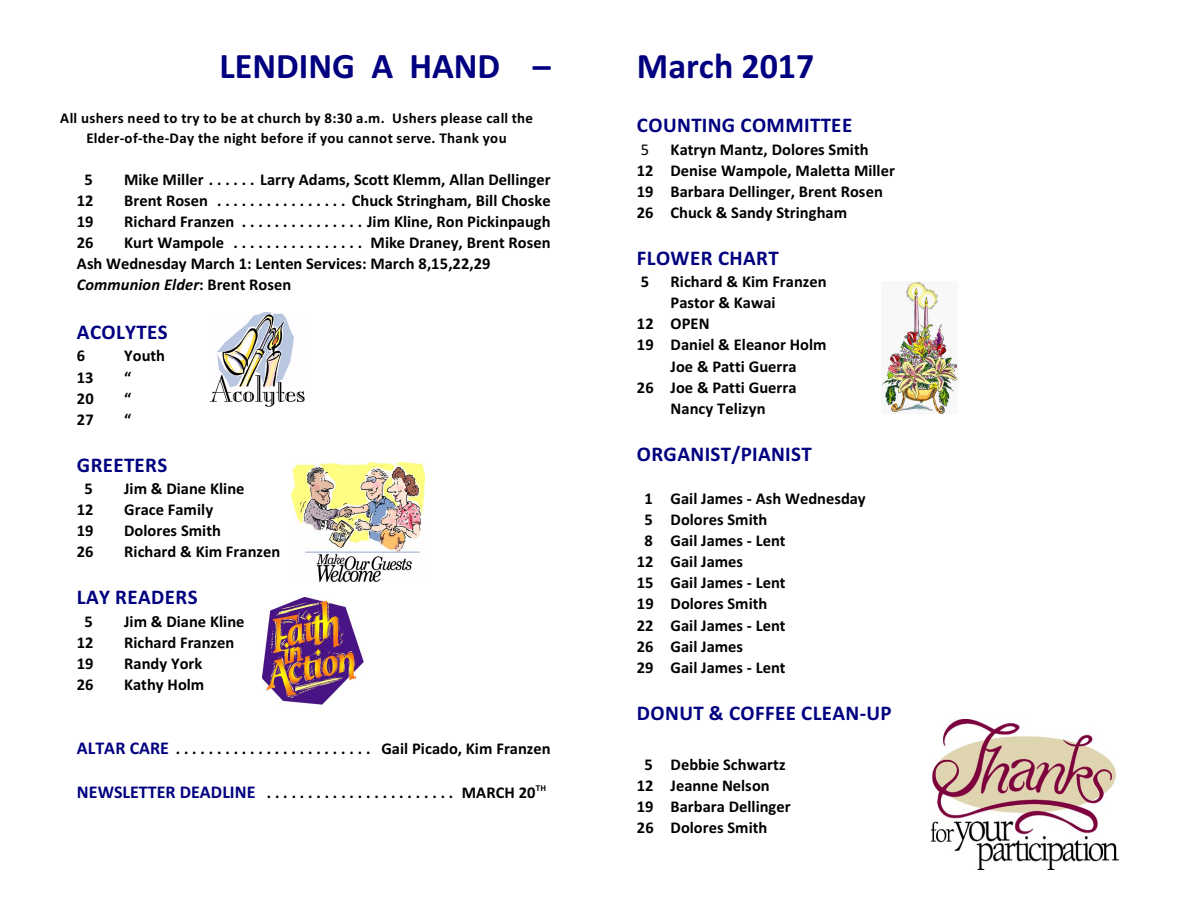
<style>
.page{position:relative;width:1188px;height:918px;background:#fff}
.page>*{position:absolute;margin:0;border:0;box-sizing:border-box;transform-origin:0 0}
.t1{font:700 36px "Calibri";color:#000080}
.t2{font:700 21px "Calibri";letter-spacing:.015em;color:#000080}
.t3{font:700 16.5px/21px "Calibri";color:#000}
.t4{font:16.5px "Calibri";color:#000}
.t5{font:700 15px/19.8px "Calibri";letter-spacing:.03em;color:#000;text-align:center}
.s1{font-style:italic}
.s2{font-size:18px;color:#000080}
</style>
<div class="page">
<img style="left:211px;top:312px;width:94px;height:94px">
<img style="left:291px;top:462px;width:134px;height:120px">
<img style="left:262px;top:598px;width:101px;height:107px">
<img style="left:881px;top:282px;width:76px;height:131px">
<img style="left:931px;top:720px;width:188px;height:150px">
<h1 class="t1" style="left:220px;top:51px;width:333px">LENDING A HAND –</h1>
<p class="t5" style="left:60px;top:110px;width:474px">All ushers need to try to be at church by 8:30 a.m. Ushers please call the<br>Elder-of-the-Day the night before if you cannot serve. Thank you</p>
<p class="t3" style="left:84px;top:170px;width:10px">5</p>
<p class="t3" style="left:124px;top:170px;width:428px">Mike Miller . . . . . . Larry Adams, Scott Klemm, Allan Dellinger</p>
<p class="t3" style="left:77px;top:191px;width:18px">12</p>
<p class="t3" style="left:124px;top:191px;width:428px">Brent Rosen . . . . . . . . . . . . . . . . Chuck Stringham, Bill Choske</p>
<p class="t3" style="left:77px;top:213px;width:18px">19</p>
<p class="t3" style="left:124px;top:213px;width:428px">Richard Franzen . . . . . . . . . . . . . . . Jim Kline, Ron Pickinpaugh</p>
<p class="t3" style="left:77px;top:234px;width:18px">26</p>
<p class="t3" style="left:77px;top:234px;width:475px;text-indent:47px">Kurt Wampole . . . . . . . . . . . . . . . . Mike Draney, Brent Rosen<br>Ash Wednesday March 1: Lenten Services: March 8,15,22,29<br><span class="s1">Communion Elder</span>: Brent Rosen</p>
<p class="t2" style="left:77px;top:323px;width:92px">ACOLYTES</p>
<p class="t3" style="left:77px;top:347px;width:10px">6</p>
<p class="t3" style="left:124px;top:347px;width:42px">Youth</p>
<p class="t3" style="left:77px;top:368px;width:18px">13</p>
<p class="t3" style="left:124px;top:368px;width:9px">“</p>
<p class="t3" style="left:77px;top:389px;width:18px">20</p>
<p class="t3" style="left:124px;top:389px;width:9px">“</p>
<p class="t3" style="left:77px;top:410px;width:18px">27</p>
<p class="t3" style="left:124px;top:410px;width:9px">“</p>
<p class="t2" style="left:77px;top:456px;width:92px">GREETERS</p>
<p class="t3" style="left:84px;top:479px;width:10px">5</p>
<p class="t3" style="left:124px;top:479px;width:122px">Jim &amp; Diane Kline</p>
<p class="t3" style="left:77px;top:501px;width:18px">12</p>
<p class="t3" style="left:124px;top:501px;width:90px">Grace Family</p>
<p class="t3" style="left:77px;top:522px;width:18px">19</p>
<p class="t3" style="left:124px;top:522px;width:98px">Dolores Smith</p>
<p class="t3" style="left:77px;top:543px;width:18px">26</p>
<p class="t3" style="left:124px;top:543px;width:158px">Richard &amp; Kim Franzen</p>
<p class="t2" style="left:77px;top:589px;width:122px">LAY READERS</p>
<p class="t3" style="left:84px;top:612px;width:10px">5</p>
<p class="t3" style="left:124px;top:612px;width:122px">Jim &amp; Diane Kline</p>
<p class="t3" style="left:77px;top:633px;width:18px">12</p>
<p class="t3" style="left:124px;top:633px;width:112px">Richard Franzen</p>
<p class="t3" style="left:77px;top:654px;width:18px">19</p>
<p class="t3" style="left:124px;top:654px;width:80px">Randy York</p>
<p class="t3" style="left:77px;top:675px;width:18px">26</p>
<p class="t3" style="left:124px;top:675px;width:82px">Kathy Holm</p>
<p class="t3" style="left:77px;top:740px;width:475px"><span class="s2">ALTAR CARE</span> ........................ Gail Picado, Kim Franzen</p>
<p class="t3" style="left:77px;top:783px;width:471px"><span class="s2">NEWSLETTER DEADLINE</span> ....................... MARCH 20<sup>TH</sup></p>
<h1 class="t1" style="left:637px;top:51px;width:179px">March 2017</h1>
<p class="t2" style="left:637px;top:116px;width:217px">COUNTING COMMITTEE</p>
<p class="t4" style="left:641px;top:142px;width:10px">5</p>
<p class="t3" style="left:637px;top:140px;width:260px;text-indent:34px">Katryn Mantz, Dolores Smith<br>12 Denise Wampole, Maletta Miller<br>19 Barbara Dellinger, Brent Rosen<br>26 Chuck &amp; Sandy Stringham</p>
<p class="t2" style="left:637px;top:249px;width:143px">FLOWER CHART</p>
<p class="t3" style="left:641px;top:273px;width:10px">5</p>
<p class="t3" style="left:671px;top:273px;width:158px">Richard &amp; Kim Franzen</p>
<p class="t3" style="left:671px;top:294px;width:107px">Pastor &amp; Kawai</p>
<p class="t3" style="left:637px;top:315px;width:74px">12 OPEN</p>
<p class="t3" style="left:637px;top:336px;width:191px">19 Daniel &amp; Eleanor Holm</p>
<p class="t3" style="left:671px;top:357px;width:127px">Joe &amp; Patti Guerra</p>
<p class="t3" style="left:637px;top:378px;width:161px">26 Joe &amp; Patti Guerra</p>
<p class="t3" style="left:671px;top:399px;width:97px">Nancy Telizyn</p>
<p class="t2" style="left:637px;top:445px;width:177px">ORGANIST/PIANIST</p>
<p class="t3" style="left:645px;top:490px;width:223px">1 Gail James - Ash Wednesday</p>
<p class="t3" style="left:645px;top:511px;width:124px">5 Dolores Smith</p>
<p class="t3" style="left:645px;top:532px;width:143px">8 Gail James - Lent</p>
<p class="t3" style="left:637px;top:553px;width:108px">12 Gail James</p>
<p class="t3" style="left:637px;top:574px;width:150px">15 Gail James - Lent</p>
<p class="t3" style="left:637px;top:595px;width:132px">19 Dolores Smith</p>
<p class="t3" style="left:637px;top:616px;width:150px">22 Gail James - Lent</p>
<p class="t3" style="left:637px;top:637px;width:108px">26 Gail James</p>
<p class="t3" style="left:637px;top:658px;width:150px">29 Gail James - Lent</p>
<p class="t2" style="left:637px;top:704px;width:256px">DONUT &amp; COFFEE CLEAN-UP</p>
<p class="t3" style="left:637px;top:755px;width:155px;text-indent:8px">5 Debbie Schwartz<br>12 Jeanne Nelson<br>19 Barbara Dellinger<br>26 Dolores Smith</p>
</div>
